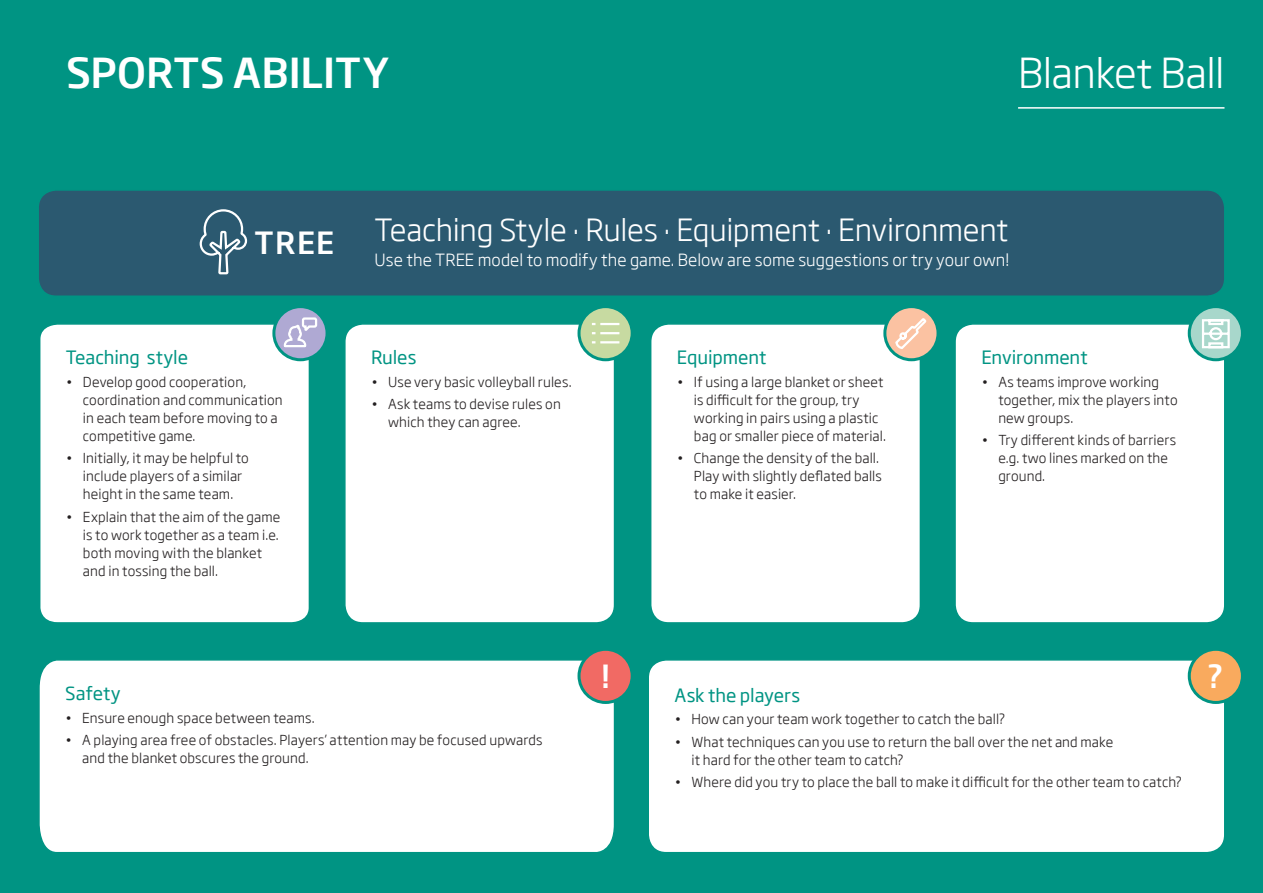
<style>
.page{position:relative;width:1263px;height:893px;background:#009483}
.page>*{position:absolute;margin:0;border:0;box-sizing:border-box;transform-origin:0 0}
.t1{font:500 40.5px "Soho Gothic Std";color:#fff}
.t2{font:300 40.5px "Soho Gothic Std";letter-spacing:-.015em;color:#fff}
.t3{font:300 30px "Soho Gothic Std";letter-spacing:-.01em;color:#fff}
.t4{font:500 30px "Soho Gothic Std";color:#fff}
.t5{font:18px "Soho Gothic Std";letter-spacing:-.005em;color:#009483}
.t6{font:300 16.5px "Soho Gothic Std";letter-spacing:.005em;color:#fff}
.t7{font:300 13.5px/18px "Soho Gothic Std";letter-spacing:.01em;color:#231f20}
</style>
<div class="page">
<div style="left:38px;top:190px;width:1187px;height:106px;background:#2b5970;border-radius:18px"></div>
<div style="left:37px;top:189px;width:1188px;height:108px;border:2px solid #009483;border-radius:18px"></div>
<div style="left:40px;top:324px;width:269px;height:299px;background:#fff"></div>
<div style="left:345px;top:324px;width:269px;height:299px;background:#fff;border-radius:18px"></div>
<div style="left:344px;top:323px;width:271px;height:301px;border:2px solid #009483;border-radius:18px"></div>
<div style="left:651px;top:324px;width:269px;height:299px;background:#fff;border-radius:18px"></div>
<div style="left:650px;top:323px;width:271px;height:301px;border:2px solid #009483;border-radius:18px"></div>
<div style="left:955px;top:324px;width:270px;height:299px;background:#fff;border-radius:18px"></div>
<div style="left:954px;top:323px;width:271px;height:301px;border:2px solid #009483;border-radius:18px"></div>
<div style="left:39px;top:660px;width:575px;height:192px;background:#fff"></div>
<div style="left:648px;top:660px;width:577px;height:193px;background:#fff;border-radius:18px"></div>
<div style="left:647px;top:659px;width:578px;height:194px;border:2px solid #009483;border-radius:18px"></div>
<div style="left:1189px;top:649px;width:53px;height:53px;background:#f9aa5e;border-radius:50%"></div>
<div style="left:1188px;top:648px;width:56px;height:56px;border:3px solid #009483;border-radius:50%"></div>
<div style="left:579px;top:649px;width:53px;height:53px;background:#f16a64;border-radius:50%"></div>
<div style="left:577px;top:648px;width:57px;height:56px;border:3px solid #009483;border-radius:50%"></div>
<svg style="left:1189px;top:307px;width:53px;height:53px"></svg>
<div style="left:1188px;top:305px;width:56px;height:56px;border:3px solid #009483;border-radius:50%"></div>
<svg style="left:1201px;top:318px;width:30px;height:31px"></svg>
<svg style="left:885px;top:307px;width:53px;height:53px"></svg>
<div style="left:883px;top:305px;width:56px;height:56px;border:3px solid #009483;border-radius:50%"></div>
<svg style="left:894px;top:316px;width:34px;height:37px"></svg>
<div style="left:579px;top:307px;width:53px;height:53px;background:#c7daa1;border-radius:50%"></div>
<div style="left:577px;top:305px;width:57px;height:56px;border:3px solid #009483;border-radius:50%"></div>
<svg style="left:592px;top:323px;width:27px;height:2px"></svg>
<svg style="left:592px;top:332px;width:27px;height:2px"></svg>
<svg style="left:592px;top:341px;width:27px;height:2px"></svg>
<svg style="left:274px;top:307px;width:53px;height:53px"></svg>
<div style="left:272px;top:305px;width:57px;height:56px;border:3px solid #009483;border-radius:50%"></div>
<svg style="left:283px;top:316px;width:35px;height:68px;background:#b2c5d7"></svg>
<hr style="left:1018px;top:107px;width:206px;height:2px;background:#fff">
<svg style="left:199px;top:209px;width:49px;height:151px"></svg>
<h1 class="t1" style="left:66px;top:47px;width:325px">SPORTS ABILITY</h1>
<h1 class="t2" style="left:1018px;top:48px;width:208px">Blanket Ball</h1>
<h3 class="t4" style="left:255px;top:223px;width:81px">TREE</h3>
<h3 class="t5" style="left:66px;top:346px;width:124px">Teaching style</h3>
<p class="t7" style="left:83px;top:373px;width:201px;text-indent:-17px">• Develop good cooperation, coordination and communication in each team before moving to a competitive game.</p>
<p class="t7" style="left:83px;top:449px;width:167px;text-indent:-17px">• Initially, it may be helpful to include players of a similar height in the same team.</p>
<p class="t7" style="left:83px;top:508px;width:199px;text-indent:-17px">• Explain that the aim of the game is to work together as a team i.e. both moving with the blanket and in tossing the ball.</p>
<h3 class="t3" style="left:375px;top:211px;width:635px">Teaching Style . Rules . Equipment . Environment</h3>
<h3 class="t6" style="left:375px;top:249px;width:636px">Use the TREE model to modify the game. Below are some suggestions or try your own!</h3>
<h3 class="t5" style="left:371px;top:346px;width:47px">Rules</h3>
<p class="t7" style="left:371px;top:373px;width:202px">• Use very basic volleyball rules.</p>
<p class="t7" style="left:388px;top:395px;width:174px;text-indent:-17px">• Ask teams to devise rules on which they can agree.</p>
<h3 class="t5" style="left:677px;top:346px;width:91px">Equipment</h3>
<p class="t7" style="left:694px;top:373px;width:194px;text-indent:-17px">• If using a large blanket or sheet is difficult for the group, try working in pairs using a plastic bag or smaller piece of material.</p>
<p class="t7" style="left:694px;top:449px;width:189px;text-indent:-17px">• Change the density of the ball.<br>Play with slightly deflated balls to make it easier.</p>
<h3 class="t5" style="left:981px;top:346px;width:108px">Environment</h3>
<p class="t7" style="left:998px;top:373px;width:181px;text-indent:-17px">• As teams improve working together, mix the players into new groups.</p>
<p class="t7" style="left:998px;top:431px;width:179px;text-indent:-17px">• Try different kinds of barriers e.g. two lines marked on the ground.</p>
<h3 class="t5" style="left:65px;top:682px;width:57px">Safety</h3>
<p class="t7" style="left:65px;top:709px;width:251px">• Ensure enough space between teams.</p>
<p class="t7" style="left:82px;top:731px;width:462px;text-indent:-17px">• A playing area free of obstacles. Players’ attention may be focused upwards and the blanket obscures the ground.</p>
<h3 class="t4" style="left:601px;top:657px;width:11px">!</h3>
<h3 class="t4" style="left:1208px;top:657px;width:17px">?</h3>
<h3 class="t5" style="left:674px;top:684px;width:127px">Ask the players</h3>
<p class="t7" style="left:674px;top:710px;width:332px">• How can your team work together to catch the ball?</p>
<p class="t7" style="left:691px;top:733px;width:423px;text-indent:-17px">• What techniques can you use to return the ball over the net and make it hard for the other team to catch?</p>
<p class="t7" style="left:674px;top:773px;width:509px">• Where did you try to place the ball to make it difficult for the other team to catch?</p>
</div>
